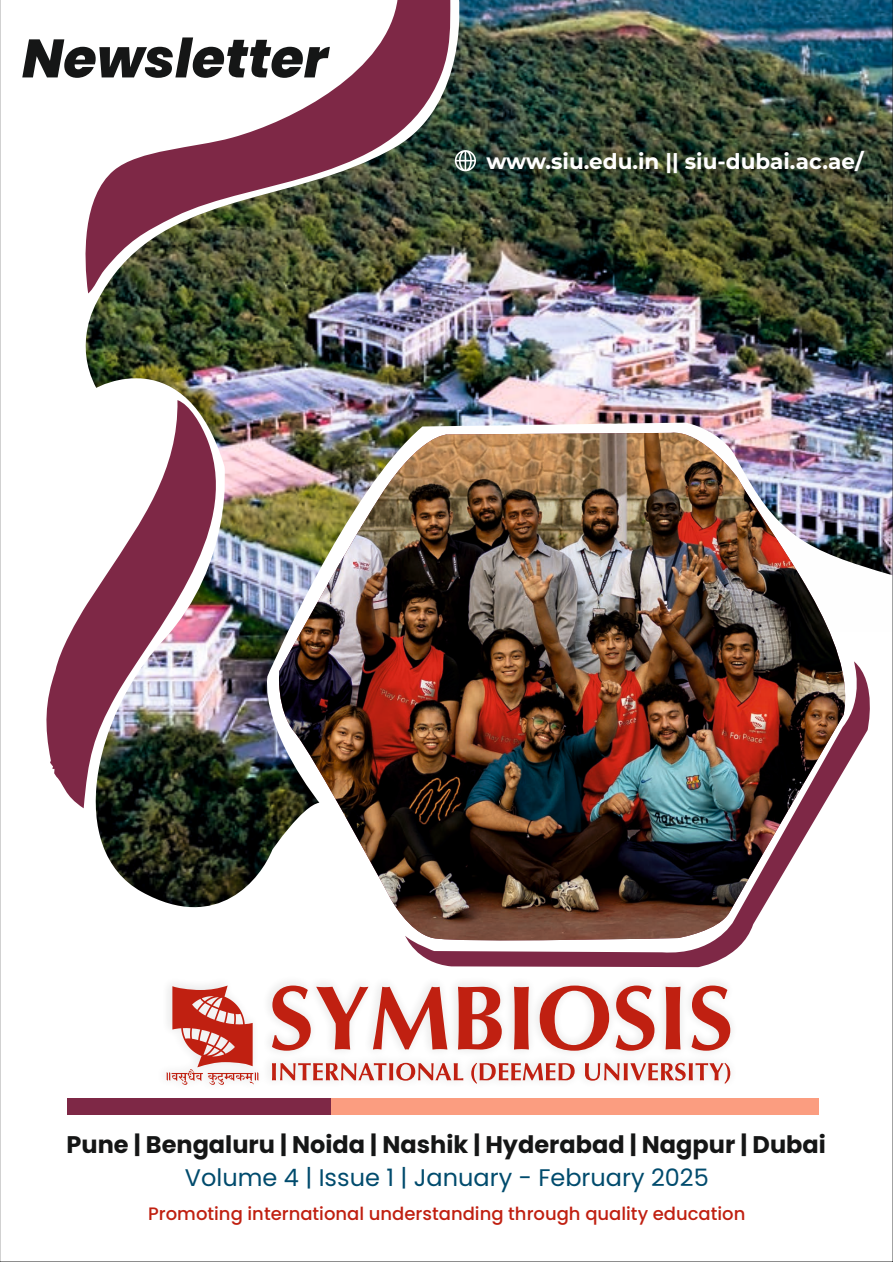
<style>
.page{position:relative;width:893px;height:1262px;background:#fff}
.page>*{position:absolute;margin:0;border:0;box-sizing:border-box;transform-origin:0 0}
.t1{font:italic 800 54px "Poppins";color:#151616}
.t2{font:700 24px "Poppins";color:#151616}
.t3{font:24px "Poppins";color:#004b6d}
.t4{font:700 21.45px "Montserrat";color:#fff}
.t5{font:500 18px "Poppins";color:#c02011}
</style>
<div class="page">
<img style="left:0;top:0;width:893px;height:1262px">
<div style="left:92px;top:1097px;width:727px;height:17px;background:#fb9d80"></div>
<div style="left:68px;top:1097px;width:263px;height:17px;background:#7e2846"></div>
<svg style="left:150px;top:969px;width:592px;height:129px"></svg>
<svg style="left:167px;top:985px;width:91px;height:100px"></svg>
<svg style="left:272px;top:985px;width:458px;height:65px"></svg>
<svg style="left:272px;top:1062px;width:458px;height:21px"></svg>
<svg style="left:455px;top:150px;width:21px;height:21px"></svg>
<h1 class="t1" style="left:22px;top:21px;width:307px">Newsletter</h1>
<p class="t4" style="left:486px;top:148px;width:378px">www.siu.edu.in || siu-dubai.ac.ae/</p>
<h2 class="t2" style="left:67px;top:1127px;width:760px">Pune | Bengaluru | Noida | Nashik | Hyderabad | Nagpur | Dubai</h2>
<h2 class="t3" style="left:185px;top:1160px;width:525px">Volume 4 | Issue 1 | January - February 2025</h2>
<p class="t5" style="left:148px;top:1201px;width:598px">Promoting international understanding through quality education</p>
</div>
